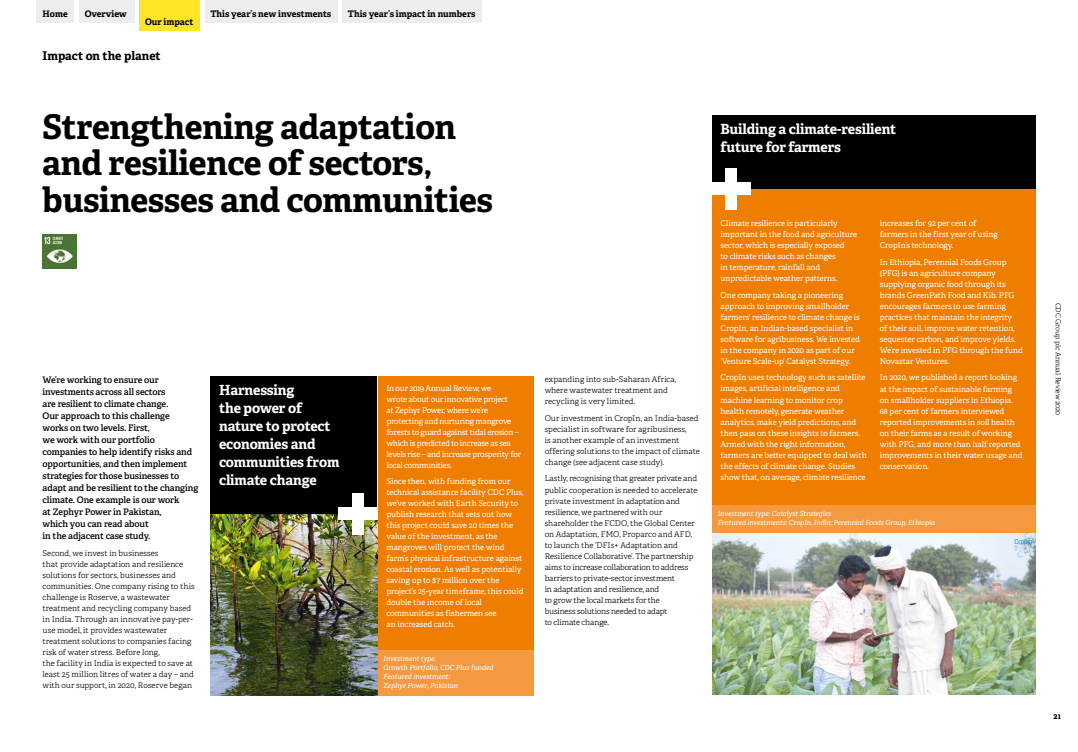
<style>
.page{position:relative;width:1078px;height:752px;background:#fff}
.page>*{position:absolute;margin:0;border:0;box-sizing:border-box;transform-origin:0 0}
.t1{font:700 34px/36px "Adelle";letter-spacing:-.01em;color:#000}
.t2{font:700 14px/18px "Adelle";letter-spacing:-.01em;color:#fff}
.t3{font:700 12px "Adelle";color:#000}
.t4{font:600 9px/12px "Adelle";letter-spacing:-.01em;color:#000}
.t5{font:700 9px "Adelle";color:#000}
.t6{font:8px/11px "Adelle";letter-spacing:-.01em;color:#fff}
.t7{font:300 8px/11px "Adelle";color:#000}
.t8{font:8px/11px "Adelle";letter-spacing:-.03em;color:#fff}
.t9{font:700 8px "Adelle";color:#000}
.t10{font:italic 7px/9px "Adelle";letter-spacing:-.01em;color:#fff}
.t11{font:300 7px "Adelle";letter-spacing:-.01em;color:#000}
</style>
<div class="page">
<img style="left:210px;top:514px;width:168px;height:180px">
<img style="left:712px;top:532px;width:323px;height:162px">
<div style="left:210px;top:376px;width:167px;height:137px;background:#000"></div>
<div style="left:378px;top:376px;width:155px;height:318px;background:#ef7d00"></div>
<div style="left:712px;top:115px;width:323px;height:74px;background:#000"></div>
<div style="left:712px;top:189px;width:323px;height:343px;background:#ef7d00"></div>
<div style="left:711px;top:182px;width:39px;height:13px;background:#fff"></div>
<div style="left:725px;top:168px;width:11px;height:41px;background:#fff"></div>
<div style="left:338px;top:507px;width:40px;height:12px;background:#fff"></div>
<div style="left:352px;top:492px;width:12px;height:42px;background:#fff"></div>
<div style="left:712px;top:505px;width:323px;height:27px;background:#f4993f"></div>
<div style="left:378px;top:649px;width:155px;height:45px;background:#f4993f"></div>
<img style="left:42px;top:234px;width:34px;height:34px">
<div style="left:79px;top:0;width:55px;height:22px;background:#ededed"></div>
<div style="left:139px;top:0;width:61px;height:30px;background:#ffe524"></div>
<div style="left:37px;top:0;width:37px;height:22px;background:#ededed"></div>
<div style="left:205px;top:0;width:132px;height:22px;background:#ededed"></div>
<div style="left:342px;top:0;width:139px;height:22px;background:#ededed"></div>
<p class="t5" style="left:43px;top:8px;width:27px">Home</p>
<p class="t5" style="left:210px;top:8px;width:122px">This year’s new investments</p>
<p class="t5" style="left:348px;top:8px;width:129px">This year’s impact in numbers</p>
<p class="t5" style="left:85px;top:8px;width:44px">Overview</p>
<p class="t5" style="left:145px;top:16px;width:50px">Our impact</p>
<h3 class="t3" style="left:43px;top:48px;width:120px">Impact on the planet</h3>
<h1 class="t1" style="left:42px;top:109px;width:452px">Strengthening adaptation and resilience of sectors, businesses and communities</h1>
<p class="t4" style="left:43px;top:373px;width:157px">We’re working to ensure our investments across all sectors<br>are resilient to climate change.<br>Our approach to this challenge<br>works on two levels. First,<br>we work with our portfolio companies to help identify risks and opportunities, and then implement strategies for those businesses to adapt and be resilient to the changing climate. One example is our work<br>at Zephyr Power in Pakistan,<br>which you can read about<br>in the adjacent case study.</p>
<p class="t7" style="left:43px;top:547px;width:154px">Second, we invest in businesses<br>that provide adaptation and resilience solutions for sectors, businesses and communities. One company rising to this challenge is Roserve, a wastewater treatment and recycling company based in India. Through an innovative pay-per&shy;use model, it provides wastewater treatment solutions to companies facing risk of water stress. Before long,<br>the facility in India is expected to save at least 25 million litres of water a day – and with our support, in 2020, Roserve began</p>
<h2 class="t2" style="left:219px;top:381px;width:122px">Harnessing<br>the power of nature to protect economies and communities from climate change</h2>
<p class="t8" style="left:386px;top:382px;width:136px">In our 2019 Annual Review, we<br>wrote about our innovative project<br>at Zephyr Power, where we’re protecting and nurturing mangrove forests to guard against tidal erosion – which is predicted to increase as sea levels rise – and increase prosperity for local communities.</p>
<p class="t6" style="left:386px;top:476px;width:139px">Since then, with funding from our technical assistance facility CDC Plus, we’ve worked with Earth Security to publish research that sets out how this project could save 20 times the value of the investment, as the mangroves will protect the wind farm’s physical infrastructure against coastal erosion. As well as potentially saving up to $7 million over the project’s 25-year timeframe, this could double the income of local communities as fishermen see<br>an increased catch.</p>
<p class="t10" style="left:383px;top:653px;width:111px">Investment type:<br>Growth Portfolio, CDC Plus funded<br>Featured investment:<br>Zephyr Power, Pakistan</p>
<h2 class="t2" style="left:720px;top:120px;width:177px">Building a climate-resilient future for farmers</h2>
<p class="t7" style="left:544px;top:373px;width:133px">expanding into sub-Saharan Africa, where wastewater treatment and recycling is very limited.</p>
<p class="t7" style="left:544px;top:412px;width:157px">Our investment in CropIn, an India-based specialist in software for agribusiness,<br>is another example of an investment offering solutions to the impact of climate change (see adjacent case study).</p>
<p class="t7" style="left:544px;top:473px;width:154px">Lastly, recognising that greater private and public cooperation is needed to accelerate private investment in adaptation and resilience, we partnered with our shareholder the FCDO, the Global Center on Adaptation, FMO, Proparco and AFD, to launch the ‘DFIs+ Adaptation and Resilience Collaborative’. The partnership aims to increase collaboration to address barriers to private-sector investment<br>in adaptation and resilience, and<br>to grow the local markets for the<br>business solutions needed to adapt<br>to climate change.</p>
<p class="t6" style="left:720px;top:218px;width:138px">Climate resilience is particularly important in the food and agriculture sector, which is especially exposed<br>to climate risks such as changes<br>in temperature, rainfall and unpredictable weather patterns.</p>
<p class="t6" style="left:720px;top:289px;width:141px">One company taking a pioneering approach to improving smallholder farmers’ resilience to climate change is CropIn, an Indian-based specialist in software for agribusiness. We invested in the company in 2020 as part of our ‘Venture Scale-up’ Catalyst Strategy.</p>
<p class="t6" style="left:720px;top:372px;width:148px">CropIn uses technology such as satellite images, artificial intelligence and machine learning to monitor crop health remotely, generate weather analytics, make yield predictions, and then pass on these insights to farmers.<br>Armed with the right information, farmers are better equipped to deal with the effects of climate change. Studies show that, on average, climate resilience</p>
<p class="t6" style="left:879px;top:218px;width:119px">increases for 92 per cent of farmers in the first year of using<br>CropIn’s technology.</p>
<p class="t6" style="left:879px;top:256px;width:145px">In Ethiopia, Perennial Foods Group (PFG) is an agriculture company supplying organic food through its brands GreenPath Food and Kib. PFG encourages farmers to use farming practices that maintain the integrity<br>of their soil, improve water retention, sequester carbon, and improve yields.<br>We’re invested in PFG through the fund Novastar Ventures.</p>
<p class="t6" style="left:879px;top:372px;width:144px">In 2020, we published a report looking at the impact of sustainable farming on smallholder suppliers in Ethiopia.<br>68 per cent of farmers interviewed reported improvements in soil health on their farms as a result of working with PFG, and more than half reported improvements in their water usage and conservation.</p>
<p class="t10" style="left:717px;top:509px;width:219px">Investment type: Catalyst Strategies<br>Featured investments: CropIn, India; Perennial Foods Group, Ethiopia</p>
<p class="t11" style="left:1062px;top:302px;width:114px;rotate:90deg">CDC Group plc Annual Review 2020</p>
<p class="t9" style="left:1053px;top:710px;width:9px">21</p>
</div>
